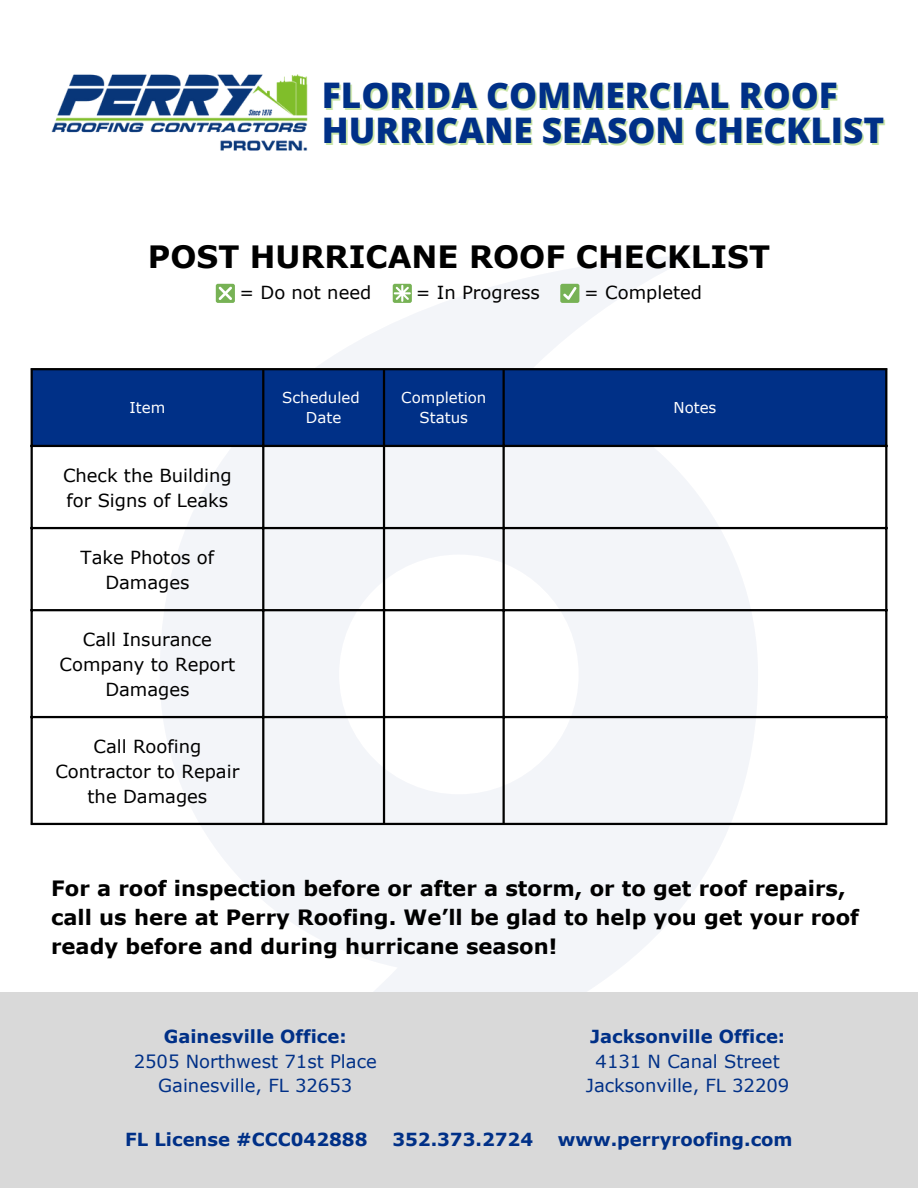
<style>
.page{position:relative;width:918px;height:1188px;background:#fff}
.page>*{position:absolute;margin:0;border:0;box-sizing:border-box;transform-origin:0 0}
.t1{font:800 35.25px/34.7px "Open Sans";color:#003087}
.t2{font:700 30.75px "Verdana";color:#000}
.t3{font:700 21.15px/29.2px "Verdana";color:#000}
.t4{font:18px/24.8px "Verdana";color:#000;text-align:center}
.t5{font:700 18px "Verdana";color:#003087}
.t6{font:18px/24.8px "Verdana";color:#003087;text-align:center}
.t7{font:15px/20.2px "Verdana";color:#fff;text-align:center}
</style>
<div class="page">
<img style="left:51px;top:74px;width:257px;height:77px">
<svg style="left:160px;top:256px;width:598px;height:736px;fill:#f3f5f9"></svg>
<div style="left:33px;top:370px;width:852px;height:75px;background:#003087"></div>
<hr style="left:31px;top:370px;width:2px;height:453px;background:#000">
<hr style="left:262px;top:370px;width:2px;height:453px;background:#000">
<hr style="left:383px;top:370px;width:2px;height:453px;background:#000">
<hr style="left:503px;top:370px;width:2px;height:453px;background:#000">
<hr style="left:885px;top:370px;width:2px;height:453px;background:#000">
<hr style="left:31px;top:368px;width:856px;height:2px;background:#000">
<hr style="left:31px;top:445px;width:856px;height:2px;background:#000">
<hr style="left:31px;top:527px;width:856px;height:2px;background:#000">
<hr style="left:31px;top:609px;width:856px;height:2px;background:#000">
<hr style="left:31px;top:716px;width:856px;height:2px;background:#000">
<hr style="left:31px;top:823px;width:856px;height:2px;background:#000">
<div style="left:560px;top:284px;width:19px;height:19px;background:#77b255;border-radius:2px"></div>
<svg style="left:563px;top:287px;width:14px;height:13px"></svg>
<svg style="left:393px;top:284px;width:19px;height:19px"></svg>
<svg style="left:394px;top:285px;width:17px;height:17px"></svg>
<div style="left:216px;top:284px;width:19px;height:19px;background:#77b255;border-radius:2px"></div>
<svg style="left:219px;top:287px;width:13px;height:13px"></svg>
<div style="left:0;top:992px;width:918px;height:196px;background:#d9d9d9"></div>
<h1 class="t1" style="left:322px;top:77px;width:564px">FLORIDA COMMERCIAL ROOF<br>HURRICANE SEASON CHECKLIST</h1>
<h2 class="t2" style="left:148px;top:237px;width:624px">POST HURRICANE ROOF CHECKLIST</h2>
<p class="t4" style="left:239px;top:280px;width:133px">= Do not need</p>
<p class="t4" style="left:416px;top:280px;width:126px">= In Progress</p>
<p class="t4" style="left:584px;top:280px;width:119px">= Completed</p>
<p class="t7" style="left:130px;top:397px;width:37px">Item</p>
<p class="t7" style="left:282px;top:387px;width:79px">Scheduled<br>Date</p>
<p class="t7" style="left:401px;top:387px;width:87px">Completion<br>Status</p>
<p class="t7" style="left:673px;top:397px;width:44px">Notes</p>
<p class="t4" style="left:63px;top:462px;width:170px;text-align:left">Check the Building for Signs of Leaks</p>
<p class="t4" style="left:81px;top:545px;width:135px">Take Photos of<br>Damages</p>
<p class="t4" style="left:60px;top:627px;width:177px">Call Insurance<br>Company to Report<br>Damages</p>
<p class="t4" style="left:55px;top:734px;width:185px">Call Roofing<br>Contractor to Repair the Damages</p>
<p class="t3" style="left:51px;top:872px;width:810px">For a roof inspection before or after a storm, or to get roof repairs, call us here at Perry Roofing. We’ll be glad to help you get your roof ready before and during hurricane season!</p>
<p class="t5" style="left:164px;top:1025px;width:184px">Gainesville Office:</p>
<p class="t6" style="left:134px;top:1048px;width:245px">2505 Northwest 71st Place<br>Gainesville, FL 32653</p>
<p class="t5" style="left:590px;top:1025px;width:197px">Jacksonville Office:</p>
<p class="t6" style="left:586px;top:1048px;width:205px">4131 N Canal Street<br>Jacksonville, FL 32209</p>
<p class="t5" style="left:125px;top:1128px;width:244px">FL License #CCC042888</p>
<p class="t5" style="left:392px;top:1128px;width:142px">352.373.2724</p>
<p class="t5" style="left:558px;top:1128px;width:236px">www.perryroofing.com</p>
</div>
